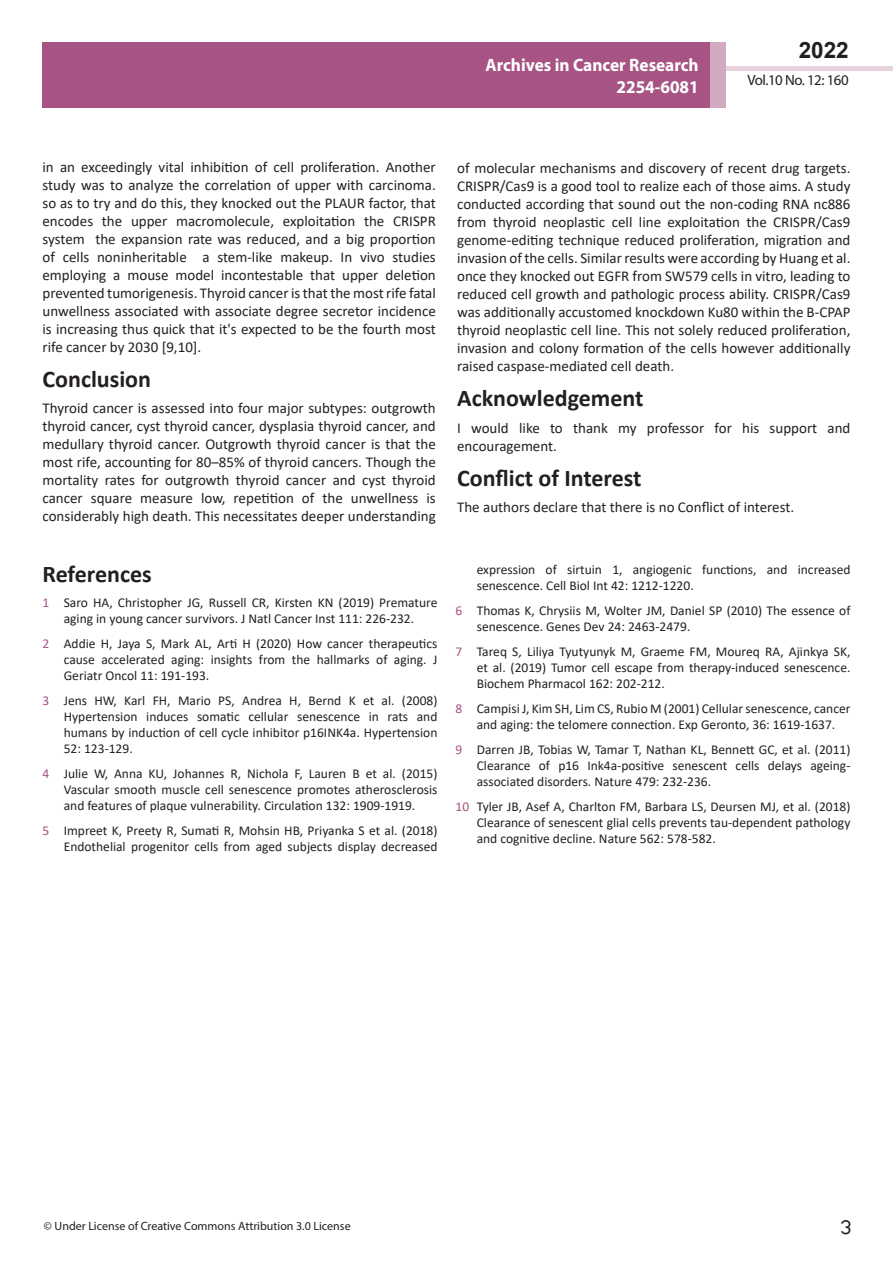
<style>
.page{position:relative;width:893px;height:1263px;background:#fff}
.page>*{position:absolute;margin:0;border:0;box-sizing:border-box;transform-origin:0 0}
.t1{font:25.5px "Tunga";color:#231f20}
.side-heading{font:700 24px "Calibri";color:#231f20}
.t2{font:700 22.5px "Arial";color:#231f20}
.t3{font:700 18px/21.6px "Myriad Pro";color:#fff;text-align:right;scale:.96 1}
.body_text{font:15px/18px "Calibri";color:#231f20;text-align:justify}
.t4{font:14.85px "Myriad Pro";letter-spacing:-.03em;color:#231f20}
.t5{font:13.5px/16.2px "Calibri";color:#231f20;text-align:justify}
.t6{font:12px "Myriad Pro";color:#231f20}
.s1{color:#a75484}
</style>
<div class="page">
<div style="left:722px;top:66px;width:171px;height:5px;background:#e7d2de"></div>
<div style="left:43px;top:42px;width:682px;height:66px;background:#a75484"></div>
<div style="left:710px;top:42px;width:15px;height:66px;background:#d1a9c1"></div>
<p class="t3" style="left:485px;top:54px;width:224px">Archives in Cancer Research<br>2254-6081</p>
<h3 class="t2" style="left:799px;top:35px;width:52px">2022</h3>
<p class="t4" style="left:747px;top:71px;width:103px">Vol.10 No. 12: 160</p>
<p class="body_text" style="left:43px;top:158px;width:395px">in an exceedingly vital inhibition of cell proliferation. Another study was to analyze the correlation of upper with carcinoma. so as to try and do this, they knocked out the PLAUR factor, that encodes the upper macromolecule, exploitation the CRISPR system the expansion rate was reduced, and a big proportion of cells noninheritable a stem-like makeup. In vivo studies employing a mouse model incontestable that upper deletion prevented tumorigenesis. Thyroid cancer is that the most rife fatal unwellness associated with associate degree secretor incidence is increasing thus quick that it's expected to be the fourth most rife cancer by 2030 [9,10].</p>
<p class="side-heading" style="left:43px;top:362px;width:110px">Conclusion</p>
<p class="body_text" style="left:43px;top:399px;width:395px">Thyroid cancer is assessed into four major subtypes: outgrowth thyroid cancer, cyst thyroid cancer, dysplasia thyroid cancer, and medullary thyroid cancer. Outgrowth thyroid cancer is that the most rife, accounting for 80–85% of thyroid cancers. Though the mortality rates for outgrowth thyroid cancer and cyst thyroid cancer square measure low, repetition of the unwellness is considerably high death. This necessitates deeper understanding</p>
<p class="side-heading" style="left:43px;top:557px;width:111px">References</p>
<p class="t5" style="left:43px;top:594px;width:396px;text-align:center"><span class="s1">1</span> Saro HA, Christopher JG, Russell CR, Kirsten KN (2019) Premature aging in young cancer survivors. J Natl Cancer Inst 111: 226-232.</p>
<p class="t5" style="left:64px;top:635px;width:375px;text-indent:-21px"><span class="s1">2</span> Addie H, Jaya S, Mark AL, Arti H (2020) How cancer therapeutics cause accelerated aging: insights from the hallmarks of aging. J Geriatr Oncol 11: 191-193.</p>
<p class="t5" style="left:64px;top:692px;width:375px;text-indent:-21px"><span class="s1">3</span> Jens HW, Karl FH, Mario PS, Andrea H, Bernd K et al. (2008)<br>Hypertension induces somatic cellular senescence in rats and humans by induction of cell cycle inhibitor p16INK4a. Hypertension 52: 123-129.</p>
<p class="t5" style="left:64px;top:765px;width:375px;text-indent:-21px"><span class="s1">4</span> Julie W, Anna KU, Johannes R, Nichola F, Lauren B et al. (2015)<br>Vascular smooth muscle cell senescence promotes atherosclerosis and features of plaque vulnerability. Circulation 132: 1909-1919.</p>
<p class="t5" style="left:43px;top:822px;width:396px;text-align:right"><span class="s1">5</span> Impreet K, Preety R, Sumati R, Mohsin HB, Priyanka S et al. (2018)<br>Endothelial progenitor cells from aged subjects display decreased</p>
<p class="body_text" style="left:457px;top:159px;width:395px">of molecular mechanisms and discovery of recent drug targets.<br>CRISPR/Cas9 is a good tool to realize each of those aims. A study conducted according that sound out the non-coding RNA nc886 from thyroid neoplastic cell line exploitation the CRISPR/Cas9 genome-editing technique reduced proliferation, migration and invasion of the cells. Similar results were according by Huang et al. once they knocked out EGFR from SW579 cells in vitro, leading to reduced cell growth and pathologic process ability. CRISPR/Cas9 was additionally accustomed knockdown Ku80 within the B-CPAP thyroid neoplastic cell line. This not solely reduced proliferation, invasion and colony formation of the cells however additionally raised caspase-mediated cell death.</p>
<p class="side-heading" style="left:457px;top:381px;width:188px">Acknowledgement</p>
<p class="body_text" style="left:457px;top:418px;width:395px">I would like to thank my professor for his support and encouragement.</p>
<p class="side-heading" style="left:457px;top:461px;width:186px">Conflict of Interest</p>
<p class="body_text" style="left:457px;top:498px;width:339px">The authors declare that there is no Conflict of interest.</p>
<p class="t5" style="left:477px;top:561px;width:375px">expression of sirtuin 1, angiogenic functions, and increased senescence. Cell Biol Int 42: 1212-1220.</p>
<p class="t5" style="left:477px;top:602px;width:375px;text-indent:-21px"><span class="s1">6</span> Thomas K, Chrysiis M, Wolter JM, Daniel SP (2010) The essence of senescence. Genes Dev 24: 2463-2479.</p>
<p class="t5" style="left:477px;top:643px;width:375px;text-indent:-21px"><span class="s1">7</span> Tareq S, Liliya Tyutyunyk M, Graeme FM, Moureq RA, Ajinkya SK, et al. (2019) Tumor cell escape from therapy-induced senescence.<br>Biochem Pharmacol 162: 202-212.</p>
<p class="t5" style="left:455px;top:700px;width:396px;text-align:center"><span class="s1">8</span> Campisi J, Kim SH, Lim CS, Rubio M (2001) Cellular senescence, cancer and aging: the telomere connection. Exp Geronto, 36: 1619-1637.</p>
<p class="t5" style="left:477px;top:741px;width:375px;text-indent:-21px"><span class="s1">9</span> Darren JB, Tobias W, Tamar T, Nathan KL, Bennett GC, et al. (2011)<br>Clearance of p16 Ink4a-positive senescent cells delays ageing&shy;associated disorders. Nature 479: 232-236.</p>
<p class="t5" style="left:477px;top:798px;width:375px;text-indent:-21px"><span class="s1">10</span> Tyler JB, Asef A, Charlton FM, Barbara LS, Deursen MJ, et al. (2018)<br>Clearance of senescent glial cells prevents tau-dependent pathology and cognitive decline. Nature 562: 578-582.</p>
<p class="t6" style="left:44px;top:1218px;width:308px">© Under License of Creative Commons Attribution 3.0 License</p>
<h1 class="t1" style="left:840px;top:1210px;width:13px">3</h1>
</div>
